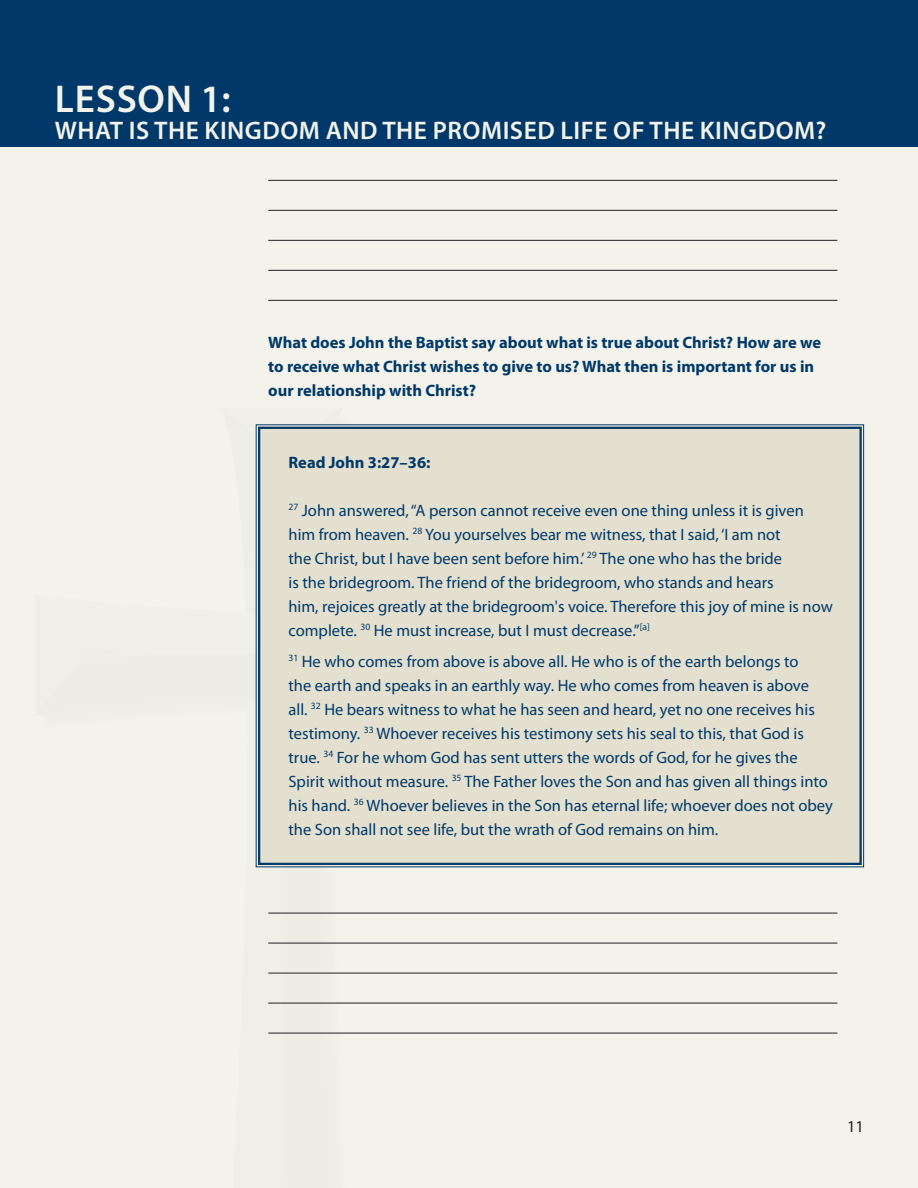
<style>
.page{position:relative;width:918px;height:1188px;background:#f3f2eb}
.page>*{position:absolute;margin:0;border:0;box-sizing:border-box;transform-origin:0 0}
.t1{font:600 38.85px "Myriad Pro";letter-spacing:.02em;color:#f3f2eb}
.t2{font:600 25.5px "Myriad Pro";letter-spacing:.02em;color:#f3f2eb}
.t3{font:16.5px/24px "Myriad Pro";color:#003969}
.t4{font:700 16.5px/24px "Myriad Pro";color:#003969}
.t5{font:16.5px "Myriad Pro";color:#231f20}
</style>
<div class="page">
<div style="left:0;top:0;width:918px;height:147px;background:#003969"></div>
<div style="left:255px;top:424px;width:609px;height:444px;background:#e4e0d0"></div>
<div style="left:258px;top:427px;width:604px;height:438px;border:2px solid #003969"></div>
<hr style="left:268px;top:180px;width:569px;height:1px;background:#231f20">
<hr style="left:268px;top:210px;width:569px;height:1px;background:#231f20">
<hr style="left:268px;top:240px;width:569px;height:1px;background:#231f20">
<hr style="left:268px;top:270px;width:569px;height:1px;background:#231f20">
<hr style="left:268px;top:300px;width:569px;height:1px;background:#231f20">
<hr style="left:268px;top:913px;width:569px;height:1px;background:#231f20">
<hr style="left:268px;top:943px;width:569px;height:1px;background:#231f20">
<hr style="left:268px;top:973px;width:569px;height:1px;background:#231f20">
<hr style="left:268px;top:1003px;width:569px;height:1px;background:#231f20">
<hr style="left:268px;top:1033px;width:569px;height:1px;background:#231f20">
<h1 class="t1" style="left:55px;top:75px;width:177px">LESSON 1:</h1>
<h2 class="t2" style="left:55px;top:115px;width:773px">WHAT IS THE KINGDOM AND THE PROMISED LIFE OF THE KINGDOM?</h2>
<p class="t4" style="left:268px;top:330px;width:554px">What does John the Baptist say about what is true about Christ? How are we to receive what Christ wishes to give to us? What then is important for us in our relationship with Christ?</p>
<p class="t4" style="left:289px;top:450px;width:143px">Read John 3:27–36:</p>
<p class="t3" style="left:289px;top:498px;width:546px"><sup>27</sup> John answered, “A person cannot receive even one thing unless it is given him from heaven. <sup>28</sup> You yourselves bear me witness, that I said, ‘I am not<br>the Christ, but I have been sent before him.’ <sup>29</sup> The one who has the bride<br>is the bridegroom. The friend of the bridegroom, who stands and hears<br>him, rejoices greatly at the bridegroom's voice. Therefore this joy of mine is now complete. <sup>30</sup> He must increase, but I must decrease.”<sup>[a]</sup></p>
<p class="t3" style="left:289px;top:649px;width:546px"><sup>31</sup> He who comes from above is above all. He who is of the earth belongs to<br>the earth and speaks in an earthly way. He who comes from heaven is above<br>all. <sup>32</sup> He bears witness to what he has seen and heard, yet no one receives his testimony. <sup>33</sup> Whoever receives his testimony sets his seal to this, that God is true. <sup>34</sup> For he whom God has sent utters the words of God, for he gives the Spirit without measure. <sup>35</sup> The Father loves the Son and has given all things into his hand. <sup>36</sup> Whoever believes in the Son has eternal life; whoever does not obey the Son shall not see life, but the wrath of God remains on him.</p>
<p class="t5" style="left:847px;top:1116px;width:18px">11</p>
</div>
